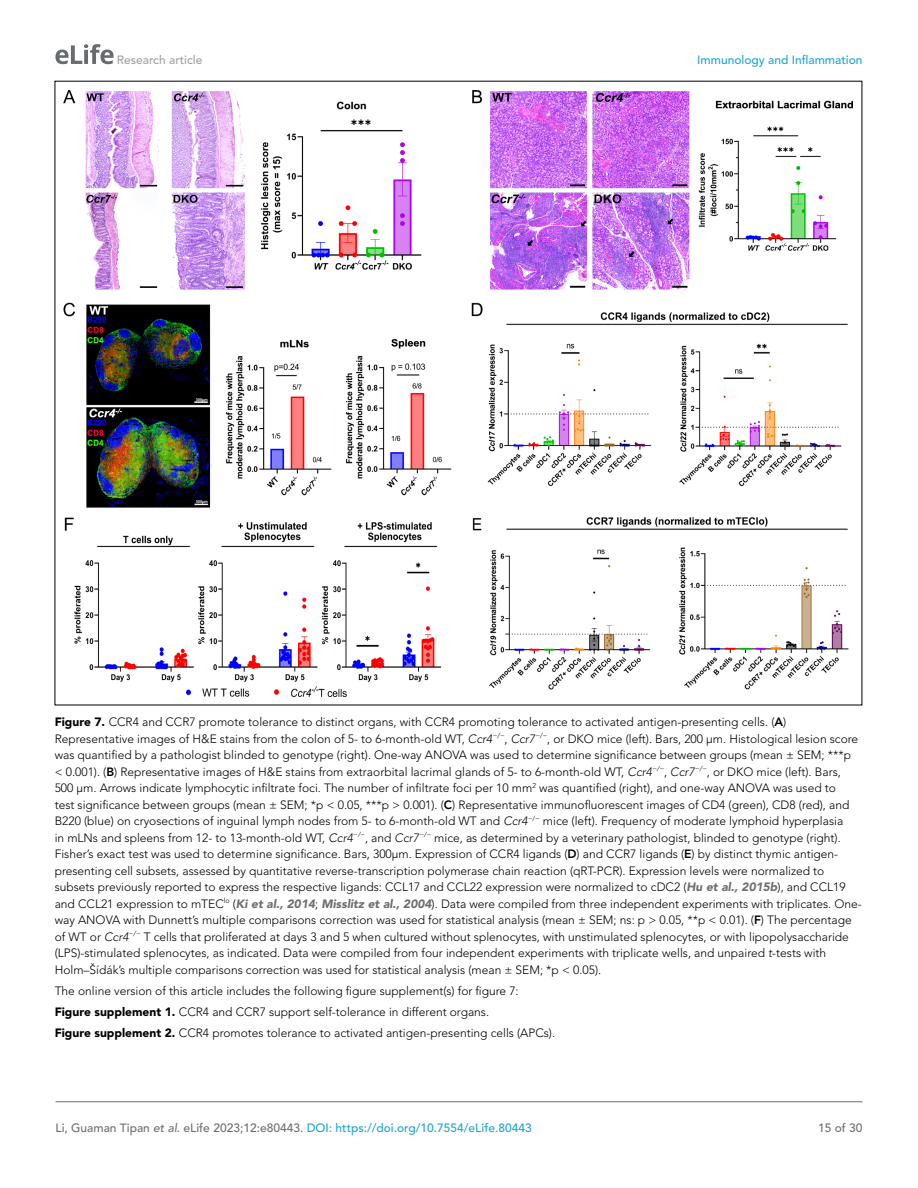
<style>
.page{position:relative;width:918px;height:1188px;background:#fff}
.page>*{position:absolute;margin:0;border:0;box-sizing:border-box;transform-origin:0 0}
.t1{font:300 12px/16.5px "Avenir LT Std";color:#000}
.t2{font:500 12px "Avenir LT Std";color:#1ea4d7}
.t3{font:500 12px "Avenir LT Std";color:#a3a09f}
.t4{font:500 12px "Avenir LT Std";color:#6e6e70}
.s1{font-weight:900}
.s2{font-weight:800}
.s3{font-style:italic}
.s4{font-weight:900;font-style:italic;color:#6e6e70}
.s5{color:#6e6e70}
.s6{font-style:italic;color:#6e6e70}
</style>
<div class="page">
<svg style="left:55px;top:44px;width:59px;height:20px"></svg>
<hr style="left:56px;top:1101px;width:806px;height:1px;background:#6e6e70">
<img style="left:64px;top:90px;width:789px;height:606px">
<p class="t3" style="left:117px;top:53px;width:87px">Research article</p>
<p class="t2" style="left:697px;top:53px;width:167px">Immunology and Inflammation</p>
<p class="t1" style="left:55px;top:714px;width:809px"><span class="s1">Figure 7.</span> CCR4 and CCR7 promote tolerance to distinct organs, with CCR4 promoting tolerance to activated antigen-presenting cells. (<span class="s2">A</span>)<br>Representative images of H&amp;E stains from the colon of 5- to 6-month-old WT, <span class="s3">Ccr4</span><sup>−/−</sup>, <span class="s3">Ccr7</span><sup>−/−</sup>, or DKO mice (left). Bars, 200 µm. Histological lesion score was quantified by a pathologist blinded to genotype (right). One-way ANOVA was used to determine significance between groups (mean ± SEM; ***p &lt; 0.001). (<span class="s2">B</span>) Representative images of H&amp;E stains from extraorbital lacrimal glands of 5- to 6-month-old WT, <span class="s3">Ccr4</span><sup>−/−</sup>, <span class="s3">Ccr7</span><sup>−/−</sup>, or DKO mice (left). Bars, 500 µm. Arrows indicate lymphocytic infiltrate foci. The number of infiltrate foci per 10 mm<sup>2</sup> was quantified (right), and one-way ANOVA was used to<br>test significance between groups (mean ± SEM; *p &lt; 0.05, ***p &gt; 0.001). (<span class="s2">C</span>) Representative immunofluorescent images of CD4 (green), CD8 (red), and B220 (blue) on cryosections of inguinal lymph nodes from 5- to 6-month-old WT and <span class="s3">Ccr4</span><sup>−/−</sup> mice (left). Frequency of moderate lymphoid hyperplasia<br>in mLNs and spleens from 12- to 13-month-old WT, <span class="s3">Ccr4</span><sup>−/−</sup>, and <span class="s3">Ccr7</span><sup>−/−</sup> mice, as determined by a veterinary pathologist, blinded to genotype (right).<br>Fisher’s exact test was used to determine significance. Bars, 300µm. Expression of CCR4 ligands (<span class="s2">D</span>) and CCR7 ligands (<span class="s2">E</span>) by distinct thymic antigen&shy;presenting cell subsets, assessed by quantitative reverse-transcription polymerase chain reaction (qRT-PCR). Expression levels were normalized to subsets previously reported to express the respective ligands: CCL17 and CCL22 expression were normalized to cDC2 (<span class="s4">Hu et al., 2015b</span>), and CCL19 and CCL21 expression to mTEC<sup>lo</sup> (<span class="s4">Ki et al., 2014</span>; <span class="s4">Misslitz et al., 2004</span>). Data were compiled from three independent experiments with triplicates. One&shy;way ANOVA with Dunnett’s multiple comparisons correction was used for statistical analysis (mean ± SEM; ns: p &gt; 0.05, **p &lt; 0.01). (<span class="s2">F</span>) The percentage of WT or <span class="s3">Ccr4</span><sup>−/−</sup> T cells that proliferated at days 3 and 5 when cultured without splenocytes, with unstimulated splenocytes, or with lipopolysaccharide (LPS)-stimulated splenocytes, as indicated. Data were compiled from four independent experiments with triplicate wells, and unpaired <span class="s3">t</span>-tests with Holm–Šídák’s multiple comparisons correction was used for statistical analysis (mean ± SEM; *p &lt; 0.05).</p>
<p class="t1" style="left:55px;top:980px;width:502px;line-height:21px">The online version of this article includes the following figure supplement(s) for figure 7:<br><span class="s1">Figure supplement 1.</span> CCR4 and CCR7 support self-tolerance in different organs.<br><span class="s1">Figure supplement 2.</span> CCR4 promotes tolerance to activated antigen-presenting cells (APCs).</p>
<p class="t2" style="left:56px;top:1121px;width:478px"><span class="s5">Li, Guaman Tipan</span> <span class="s6">et al</span><span class="s5">. eLife 2023;12:e80443.</span> DOI: https://doi.org/10.7554/eLife.80443</p>
<p class="t4" style="left:818px;top:1121px;width:46px">15 of 30</p>
</div>
